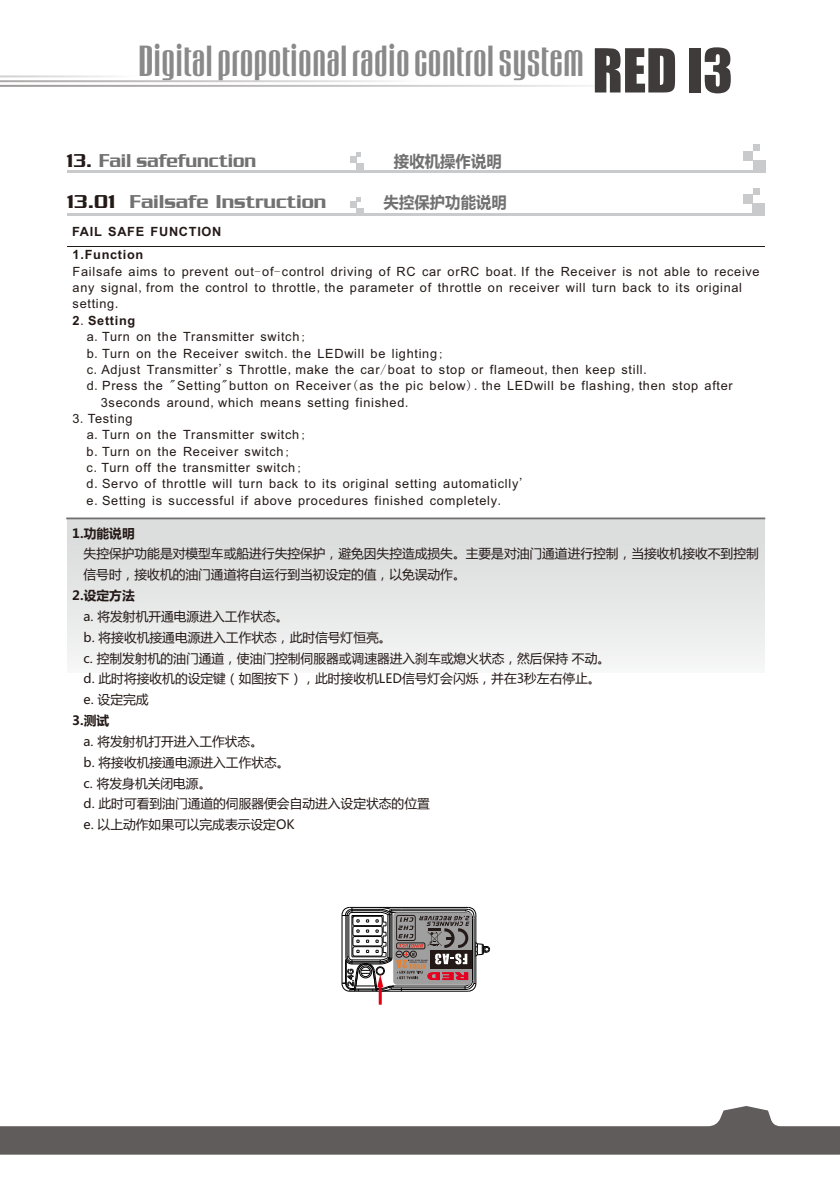
<style>
.page{position:relative;width:840px;height:1191px;background:#fff}
.page>*{position:absolute;margin:0;border:0;box-sizing:border-box;transform-origin:0 0}
.t1{font:37.4px "Gogobig";letter-spacing:.025em;color:#898989;scale:.95 1}
.t2{font:20px "Boost S Si";color:#717171;scale:.96 1}
.t3{font:20px "Boost S Si";color:#717171;scale:.9 1}
.t4{font:700 16px "Microsoft Ya Hei";color:#717171;scale:.96 1}
.t5{font:12.8px "Arial";letter-spacing:.055em;color:#231916}
.t6{font:12.8px/20.8px "Microsoft Ya Hei";color:#231916}
.t7{font:700 12.8px "Arial";letter-spacing:.055em;color:#231916}
.t8{font:700 12.8px "Microsoft Ya Hei";color:#231916}
.s1{font-family:"Impact";font-size:56px;color:#3f3b3a}
.s2{color:#231916}
.s3{font-family:"Sim Sun"}
.s4{font-family:"Sim Sun";font-weight:400}
</style>
<div class="page">
<hr style="left:68px;top:171px;width:696px;height:2px;background:#c9cacb">
<div style="left:752px;top:161px;width:12px;height:12px;background:#c9cacb"></div>
<div style="left:743px;top:151px;width:9px;height:10px;background:#c9cacb"></div>
<div style="left:752px;top:144px;width:7px;height:7px;background:#c9cacb"></div>
<div style="left:356px;top:163px;width:8px;height:8px;background:#c9cacb"></div>
<svg style="left:350px;top:152px;width:11px;height:11px"></svg>
<hr style="left:67px;top:214px;width:697px;height:2px;background:#c9cacb">
<div style="left:752px;top:204px;width:12px;height:12px;background:#c9cacb"></div>
<div style="left:743px;top:195px;width:9px;height:9px;background:#c9cacb"></div>
<div style="left:752px;top:188px;width:7px;height:7px;background:#c9cacb"></div>
<div style="left:67px;top:518px;width:697px;height:154px;background:linear-gradient(to bottom,#d8d9d9,#f4f5f5)"></div>
<div style="left:67px;top:518px;width:697px;height:1px;background:#231916;border:1px solid #717171"></div>
<hr style="left:67px;top:246px;width:697px;height:1px;background:#231916">
<svg style="left:0;top:1106px;width:839px;height:48px;fill:#615c5c"></svg>
<div style="left:356px;top:208px;width:8px;height:8px;background:#c9cacb"></div>
<svg style="left:350px;top:197px;width:11px;height:11px"></svg>
<svg style="left:0;top:75px;width:592px;height:12px"></svg>
<svg style="left:341px;top:907px;width:149px;height:97px"></svg>
<h1 class="t1" style="left:140px;top:39px;width:625px">Digital propotional radio control system <span class="s1">RED I3</span></h1>
<h2 class="t3" style="left:66px;top:153px;width:212px"><span class="s2">13.</span> Fail safefunction</h2>
<p class="t4" style="left:394px;top:154px;width:114px">接收机操作说明</p>
<h2 class="t2" style="left:67px;top:194px;width:272px"><span class="s2">13.01</span> Failsafe Instruction</h2>
<p class="t4" style="left:383px;top:195px;width:130px">失控保护功能说明</p>
<p class="t7" style="left:72px;top:227px;width:151px">FAIL SAFE FUNCTION</p>
<p class="t7" style="left:73px;top:250px;width:72px">1.Function</p>
<p class="t5" style="left:73px;top:266px;width:688px">Failsafe aims to prevent out<span class="s3">-</span>of<span class="s3">-</span>control driving of RC car orRC boat<span class="s3">.</span>If the Receiver is not able to receive</p>
<p class="t5" style="left:73px;top:283px;width:670px">any signal<span class="s3">,</span>from the control to throttle<span class="s3">,</span>the parameter of throttle on receiver will turn back to its original</p>
<p class="t5" style="left:73px;top:299px;width:50px">setting<span class="s3">.</span></p>
<p class="t7" style="left:73px;top:315px;width:64px">2<span class="s4">.</span>Setting</p>
<p class="t5" style="left:87px;top:332px;width:221px">a<span class="s3">.</span>Turn on the Transmitter switch<span class="s3">;</span></p>
<p class="t5" style="left:87px;top:348px;width:359px">b<span class="s3">.</span>Turn on the Receiver switch<span class="s3">.</span>the LEDwill be lighting<span class="s3">;</span></p>
<p class="t5" style="left:87px;top:364px;width:564px">c<span class="s3">.</span>Adjust Transmitter<span class="s3">'</span>s Throttle<span class="s3">,</span>make the car<span class="s3">/</span>boat to stop or flameout<span class="s3">,</span>then keep still<span class="s3">.</span></p>
<p class="t5" style="left:87px;top:381px;width:647px">d<span class="s3">.</span>Press the <span class="s3">"</span>Setting<span class="s3">"</span>button on Receiver<span class="s3">(</span>as the pic below<span class="s3">).</span>the LEDwill be flashing<span class="s3">,</span>then stop after</p>
<p class="t5" style="left:101px;top:397px;width:312px">3seconds around<span class="s3">,</span>which means setting finished<span class="s3">.</span></p>
<p class="t5" style="left:72px;top:414px;width:61px">3<span class="s3">.</span>Testing</p>
<p class="t5" style="left:87px;top:430px;width:221px">a<span class="s3">.</span>Turn on the Transmitter switch<span class="s3">;</span></p>
<p class="t5" style="left:87px;top:446px;width:205px">b<span class="s3">.</span>Turn on the Receiver switch<span class="s3">;</span></p>
<p class="t5" style="left:87px;top:463px;width:217px">c<span class="s3">.</span>Turn off the transmitter switch<span class="s3">;</span></p>
<p class="t5" style="left:87px;top:479px;width:440px">d<span class="s3">.</span>Servo of throttle will turn back to its original setting automaticlly<span class="s3">'</span></p>
<p class="t5" style="left:87px;top:495px;width:419px">e<span class="s3">.</span>Setting is successful if above procedures finished completely<span class="s3">.</span></p>
<p class="t8" style="left:72px;top:527px;width:64px">1.功能说明</p>
<p class="t6" style="left:83px;top:544px;width:676px">失控保护功能是对模型车或船进行失控保护，避免因失控造成损失。主要是对油门通道进行控制，当接收机接收不到控制信号时，接收机的油门通道将自运行到当初设定的值，以免误动作。</p>
<p class="t8" style="left:72px;top:589px;width:64px">2.设定方法</p>
<p class="t6" style="left:83px;top:607px;width:528px">a. 将发射机开通电源进入工作状态。<br>b. 将接收机接通电源进入工作状态，此时信号灯恒亮。<br>c. 控制发射机的油门通道，使油门控制伺服器或调速器进入刹车或熄火状态，然后保持 不动。d. 此时将接收机的设定键（如图按下），此时接收机LED信号灯会闪烁，并在3秒左右停止。e. 设定完成</p>
<p class="t8" style="left:72px;top:714px;width:38px">3.测试</p>
<p class="t6" style="left:83px;top:732px;width:347px">a. 将发射机打开进入工作状态。<br>b. 将接收机接通电源进入工作状态。<br>c. 将发身机关闭电源。<br>d. 此时可看到油门通道的伺服器便会自动进入设定状态的位置e. 以上动作如果可以完成表示设定OK</p>
</div>
